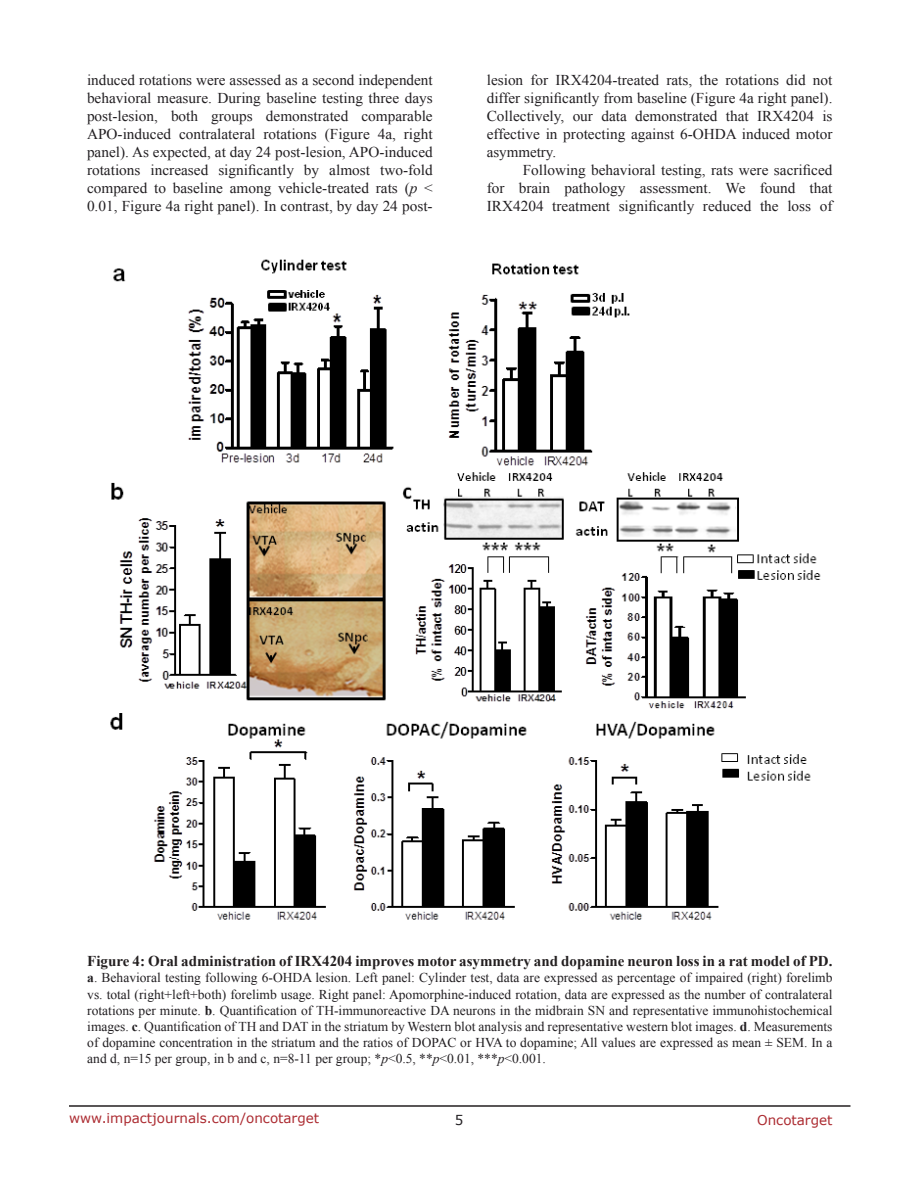
<style>
.page{position:relative;width:918px;height:1188px;background:#fff}
.page>*{position:absolute;margin:0;border:0;box-sizing:border-box;transform-origin:0 0}
.BodyText{font:15px/18px "Times New Roman";color:#221f22;text-align:justify}
.FigureText{font:700 15px "Times New Roman";color:#231f20}
.FigureText-2{font:13.5px/16.2px "Times New Roman";color:#221f22;text-align:justify}
.t1{font:13.5px "Verdana";color:#ac2b31}
.t2{font:13.5px "Verdana";color:#221f22}
.s1{font-style:italic}
.s2{font-weight:700}
</style>
<div class="page">
<hr style="left:69px;top:1105px;width:781px;height:2px;background:#231f20">
<img style="left:110px;top:259px;width:711px;height:661px">
<p class="BodyText" style="left:87px;top:71px;width:347px">induced rotations were assessed as a second independent behavioral measure. During baseline testing three days post-lesion, both groups demonstrated comparable APO-induced contralateral rotations (Figure 4a, right panel). As expected, at day 24 post-lesion, APO-induced rotations increased significantly by almost two-fold compared to baseline among vehicle-treated rats (<span class="s1">p</span> &lt; 0.01, Figure 4a right panel). In contrast, by day 24 post-</p>
<p class="BodyText" style="left:487px;top:71px;width:347px">lesion for IRX4204-treated rats, the rotations did not differ significantly from baseline (Figure 4a right panel).<br>Collectively, our data demonstrated that IRX4204 is effective in protecting against 6-OHDA induced motor asymmetry.</p>
<p class="BodyText" style="left:487px;top:161px;width:347px;text-indent:36px">Following behavioral testing, rats were sacrificed for brain pathology assessment. We found that IRX4204 treatment significantly reduced the loss of</p>
<p class="FigureText" style="left:87px;top:950px;width:747px">Figure 4: Oral administration of IRX4204 improves motor asymmetry and dopamine neuron loss in a rat model of PD.</p>
<p class="FigureText-2" style="left:87px;top:969px;width:747px"><span class="s2">a</span>. Behavioral testing following 6-OHDA lesion. Left panel: Cylinder test, data are expressed as percentage of impaired (right) forelimb vs. total (right+left+both) forelimb usage. Right panel: Apomorphine-induced rotation, data are expressed as the number of contralateral rotations per minute. <span class="s2">b</span>. Quantification of TH-immunoreactive DA neurons in the midbrain SN and representative immunohistochemical images. <span class="s2">c</span>. Quantification of TH and DAT in the striatum by Western blot analysis and representative western blot images. <span class="s2">d</span>. Measurements of dopamine concentration in the striatum and the ratios of DOPAC or HVA to dopamine; All values are expressed as mean ± SEM. In a and d, n=15 per group, in b and c, n=8-11 per group; *<span class="s1">p</span>&lt;0.5, **<span class="s1">p</span>&lt;0.01, ***<span class="s1">p</span>&lt;0.001.</p>
<p class="t1" style="left:69px;top:1109px;width:252px">www.impactjournals.com/oncotarget</p>
<p class="t2" style="left:455px;top:1111px;width:10px">5</p>
<p class="t1" style="left:757px;top:1111px;width:77px">Oncotarget</p>
</div>
